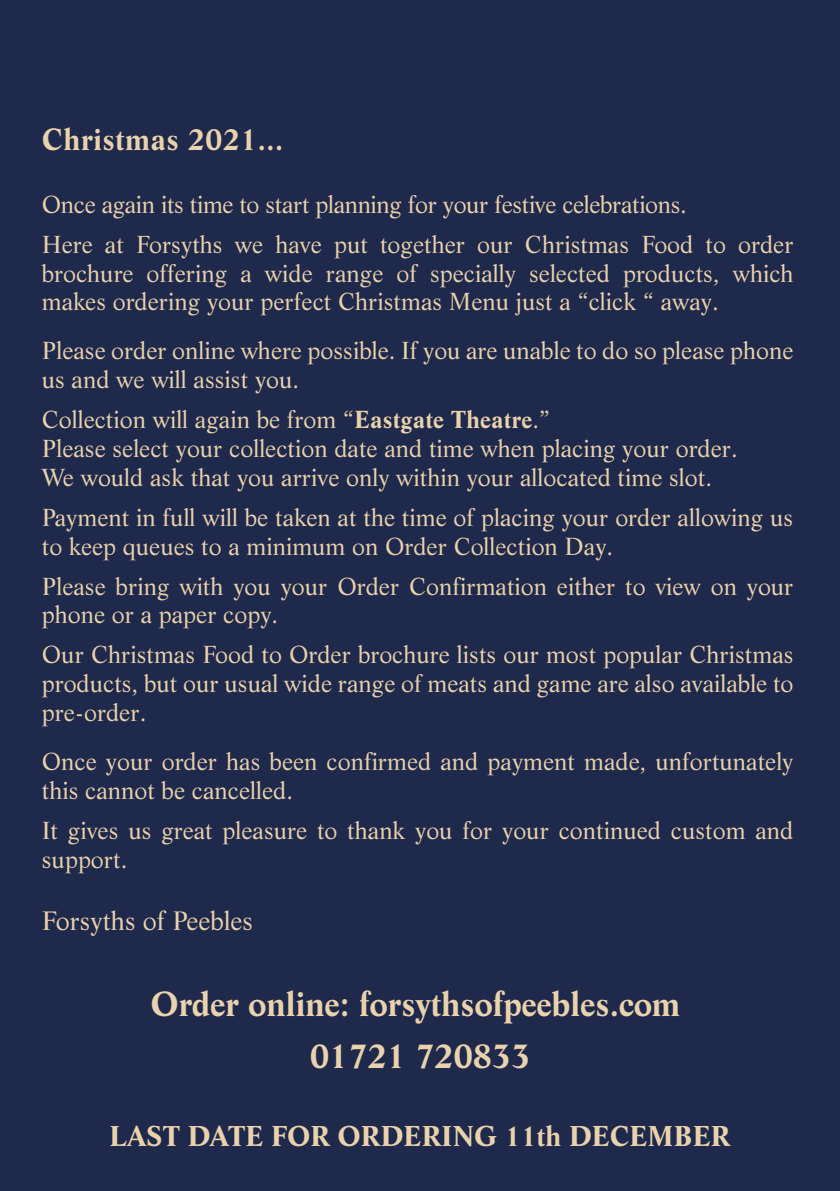
<style>
.page{position:relative;width:840px;height:1191px;background:#fff}
.page>*{position:absolute;margin:0;border:0;box-sizing:border-box;transform-origin:0 0}
.t1{font:700 34px/52px "Life BT";letter-spacing:-.015em;color:#e9d2ac;text-align:center}
.t2{font:700 30px "Life BT";color:#e9d2ac}
.t3{font:700 28px "Life BT";letter-spacing:-.015em;color:#e9d2ac}
.t4{font:26px "Life BT";color:#e9d2ac}
.t5{font:24px/28.8px "Life BT";color:#e9d2ac}
.s1{font-weight:700}
</style>
<div class="page">
<div style="left:0;top:0;width:839px;height:1191px;background:#1f294c"></div>
<p class="t2" style="left:42px;top:119px;width:243px">Christmas 2021...</p>
<p class="t5" style="left:42px;top:183px;width:752px;line-height:40px">Once again its time to start planning for your festive celebrations.<br>Here at Forsyths we have put together our Christmas Food to order</p>
<p class="t5" style="left:42px;top:258px;width:752px">brochure offering a wide range of specially selected products, which makes ordering your perfect Christmas Menu just a “click “ away.</p>
<p class="t5" style="left:42px;top:335px;width:752px">Please order online where possible. If you are unable to do so please phone us and we will assist you.</p>
<p class="t5" style="left:42px;top:404px;width:697px">Collection will again be from “<span class="s1">Eastgate Theatre</span>.”<br>Please select your collection date and time when placing your order.<br>We would ask that you arrive only within your allocated time slot.</p>
<p class="t5" style="left:42px;top:502px;width:752px">Payment in full will be taken at the time of placing your order allowing us to keep queues to a minimum on Order Collection Day.</p>
<p class="t5" style="left:42px;top:571px;width:752px">Please bring with you your Order Confirmation either to view on your phone or a paper copy.</p>
<p class="t5" style="left:42px;top:639px;width:752px;text-align:justify">Our Christmas Food to Order brochure lists our most popular Christmas products, but our usual wide range of meats and game are also available to pre-order.</p>
<p class="t5" style="left:42px;top:746px;width:752px">Once your order has been confirmed and payment made, unfortunately this cannot be cancelled.</p>
<p class="t5" style="left:42px;top:815px;width:752px">It gives us great pleasure to thank you for your continued custom and support.</p>
<p class="t4" style="left:42px;top:903px;width:213px">Forsyths of Peebles</p>
<p class="t1" style="left:150px;top:976px;width:531px">Order online: forsythsofpeebles.com<br>01721 720833</p>
<p class="t3" style="left:109px;top:1116px;width:623px">LAST DATE FOR ORDERING 11th DECEMBER</p>
</div>
